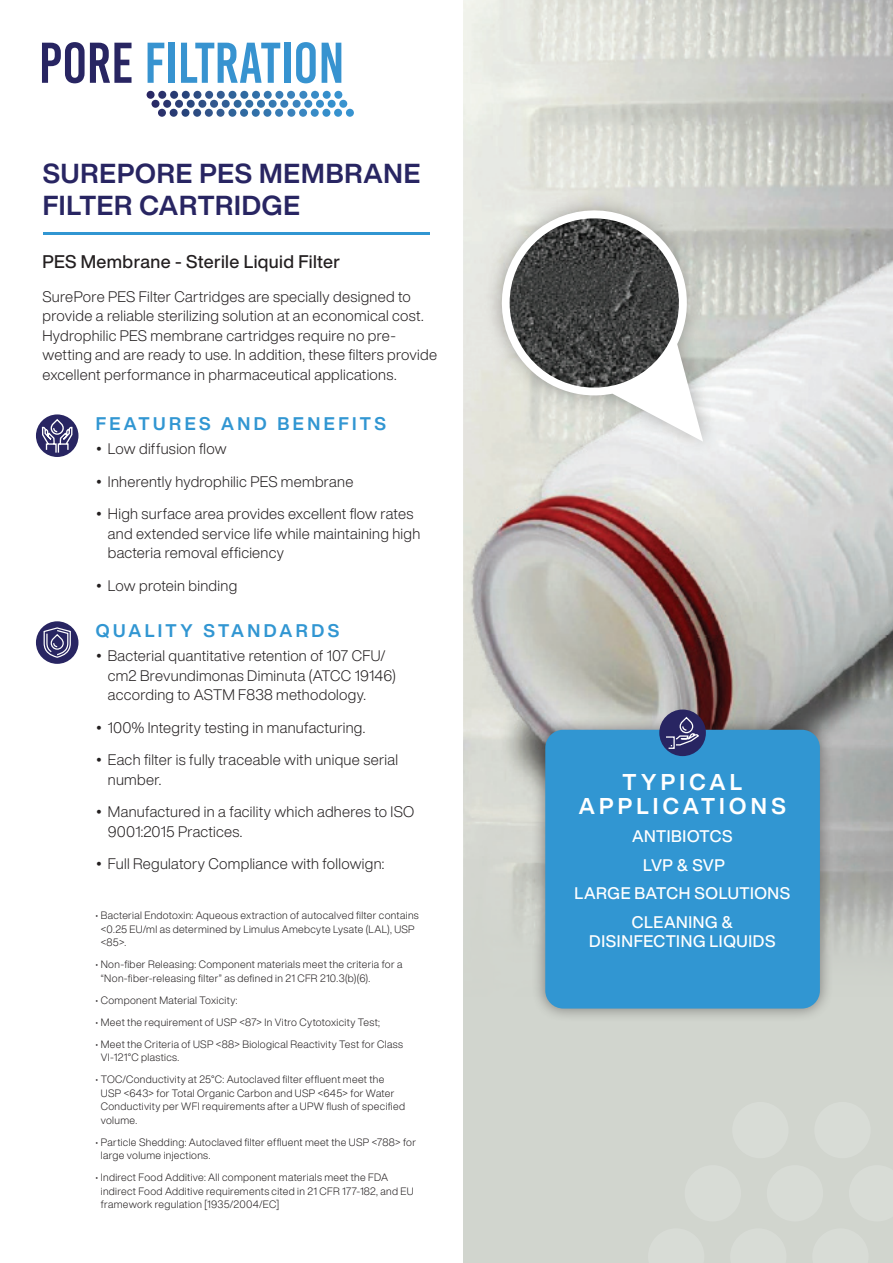
<style>
.page{position:relative;width:893px;height:1263px;background:#fff}
.page>*{position:absolute;margin:0;border:0;box-sizing:border-box;transform-origin:0 0}
.t1{font:700 27px/31.5px "Helvetica Now Display";letter-spacing:.035em;color:#282562}
.t2{font:700 22.5px/24px "Helvetica Now Display";letter-spacing:.185em;color:#fff;text-align:center}
.t3{font:700 18px "Helvetica Now Display";letter-spacing:.185em;color:#3196d2}
.t4{font:500 18px "Helvetica Now Display";letter-spacing:.02em;color:#231f20}
.t5{font:500 16.5px/28.5px "Helvetica Now Display";letter-spacing:.035em;color:#fff;text-align:center}
.t6{font:300 15px/19.5px "Helvetica Now Display";letter-spacing:.02em;color:#231f20}
.t7{font:300 10.5px/13.5px "Helvetica Now Display";letter-spacing:.03em;color:#231f20}
.s1{font-family:"Gotham";font-weight:400}
</style>
<div class="page">
<img style="left:463px;top:0;width:430px;height:833px">
<div style="left:463px;top:833px;width:430px;height:430px;background:#d1d5ce"></div>
<div style="left:484px;top:192px;width:235px;height:266px;background:#231f20;opacity:.35"></div>
<svg style="left:490px;top:198px;width:213px;height:244px"></svg>
<img style="left:510px;top:218px;width:169px;height:170px;border-radius:85px">
<div style="left:732px;top:1102px;width:56px;height:56px;background:#d8dcd6;border-radius:28px"></div>
<div style="left:814px;top:1102px;width:57px;height:56px;background:#d8dcd6;border-radius:28px"></div>
<div style="left:685px;top:1165px;width:56px;height:56px;background:#d8dcd6;border-radius:28px"></div>
<div style="left:767px;top:1165px;width:56px;height:56px;background:#d8dcd6;border-radius:28px"></div>
<div style="left:36px;top:414px;width:42px;height:43px;background:#282562;border-radius:50%"></div>
<svg style="left:41px;top:418px;width:32px;height:36px"></svg>
<hr style="left:43px;top:233px;width:386px;height:2px;background:#3196d2">
<div style="left:531px;top:715px;width:303px;height:308px;background:#231f20;opacity:.5"></div>
<div style="left:545px;top:730px;width:275px;height:278px;background:#3196d2;border-radius:18px"></div>
<div style="left:659px;top:709px;width:47px;height:47px;background:#282562;border-radius:50%"></div>
<svg style="left:665px;top:716px;width:34px;height:33px"></svg>
<div style="left:36px;top:621px;width:42px;height:43px;background:#282562;border-radius:50%"></div>
<svg style="left:43px;top:627px;width:28px;height:32px"></svg>
<svg style="left:147px;top:91px;width:200px;height:17px"></svg>
<svg style="left:42px;top:42px;width:90px;height:41px"></svg>
<svg style="left:148px;top:43px;width:16px;height:40px"></svg>
<div style="left:168px;top:43px;width:6px;height:40px;background:#3793d0"></div>
<svg style="left:181px;top:43px;width:99px;height:40px"></svg>
<div style="left:284px;top:43px;width:6px;height:40px;background:#3793d0"></div>
<svg style="left:296px;top:42px;width:20px;height:41px"></svg>
<svg style="left:322px;top:43px;width:19px;height:40px"></svg>
<h1 class="t1" style="left:43px;top:158px;width:379px">SUREPORE PES MEMBRANE<br>FILTER CARTRIDGE</h1>
<h3 class="t4" style="left:43px;top:249px;width:299px">PES Membrane - Sterile Liquid Filter</h3>
<p class="t6" style="left:43px;top:287px;width:396px">SurePore PES Filter Cartridges are specially designed to provide a reliable sterilizing solution at an economical cost.<br>Hydrophilic PES membrane cartridges require no pre&shy;wetting and are ready to use. In addition, these filters provide excellent performance in pharmaceutical applications.</p>
<h3 class="t3" style="left:96px;top:411px;width:292px">FEATURES AND BENEFITS</h3>
<h3 class="t6" style="left:96px;top:439px;width:133px"><span class="s1">•</span> Low diffusion flow</h3>
<h3 class="t6" style="left:96px;top:471px;width:259px"><span class="s1">•</span> Inherently hydrophilic PES membrane</h3>
<h3 class="t6" style="left:108px;top:504px;width:314px;text-indent:-12px"><span class="s1">•</span> High surface area provides excellent flow rates and extended service life while maintaining high bacteria removal efficiency</h3>
<h3 class="t6" style="left:96px;top:575px;width:143px"><span class="s1">•</span> Low protein binding</h3>
<h3 class="t3" style="left:96px;top:618px;width:245px">QUALITY STANDARDS</h3>
<h3 class="t6" style="left:108px;top:646px;width:290px;text-indent:-12px"><span class="s1">•</span> Bacterial quantitative retention of 107 CFU/ cm2 Brevundimonas Diminuta (ATCC 19146) according to ASTM F838 methodology.</h3>
<h3 class="t6" style="left:96px;top:717px;width:271px"><span class="s1">•</span> 100% Integrity testing in manufacturing.</h3>
<h3 class="t6" style="left:108px;top:750px;width:292px;text-indent:-12px"><span class="s1">•</span> Each filter is fully traceable with unique serial number.</h3>
<h3 class="t6" style="left:108px;top:802px;width:308px;text-indent:-12px"><span class="s1">•</span> Manufactured in a facility which adheres to ISO<br>9001:2015 Practices.</h3>
<h3 class="t6" style="left:96px;top:854px;width:290px"><span class="s1">•</span> Full Regulatory Compliance with followign:</h3>
<p class="t7" style="left:101px;top:908px;width:320px;text-indent:-5px">• Bacterial Endotoxin: Aqueous extraction of autocalved filter contains &lt;0.25 EU/ml as determined by Limulus Amebcyte Lysate (LAL), USP &lt;85&gt;.</p>
<p class="t7" style="left:101px;top:957px;width:303px;text-indent:-5px">• Non-fiber Releasing: Component materials meet the criteria for a “Non-fiber-releasing filter” as defined in 21 CFR 210.3(b)(6).</p>
<p class="t7" style="left:96px;top:993px;width:144px">• Component Material Toxicity:</p>
<p class="t7" style="left:96px;top:1015px;width:286px">• Meet the requirement of USP &lt;87&gt; In Vitro Cytotoxicity Test;</p>
<p class="t7" style="left:101px;top:1037px;width:304px;text-indent:-5px">• Meet the Criteria of USP &lt;88&gt; Biological Reactivity Test for Class<br>VI-121°C plastics.</p>
<p class="t7" style="left:101px;top:1073px;width:306px;text-indent:-5px">• TOC/Conductivity at 25°C: Autoclaved filter effluent meet the USP &lt;643&gt; for Total Organic Carbon and USP &lt;645&gt; for Water Conductivity per WFI requirements after a UPW flush of specified volume.</p>
<p class="t7" style="left:101px;top:1135px;width:317px;text-indent:-5px">• Particle Shedding: Autoclaved filter effluent meet the USP &lt;788&gt; for large volume injections.</p>
<p class="t7" style="left:101px;top:1171px;width:314px;text-indent:-5px">• Indirect Food Additive: All component materials meet the FDA indirect Food Additive requirements cited in 21 CFR 177-182, and EU framework regulation [1935/2004/EC]</p>
<h2 class="t2" style="left:579px;top:770px;width:208px">TYPICAL<br>APPLICATIONS</h2>
<h3 class="t5" style="left:574px;top:822px;width:217px">ANTIBIOTCS<br>LVP &amp; SVP<br>LARGE BATCH SOLUTIONS<br>CLEANING &amp;</h3>
<h3 class="t5" style="left:589px;top:927px;width:188px">DISINFECTING LIQUIDS</h3>
</div>
